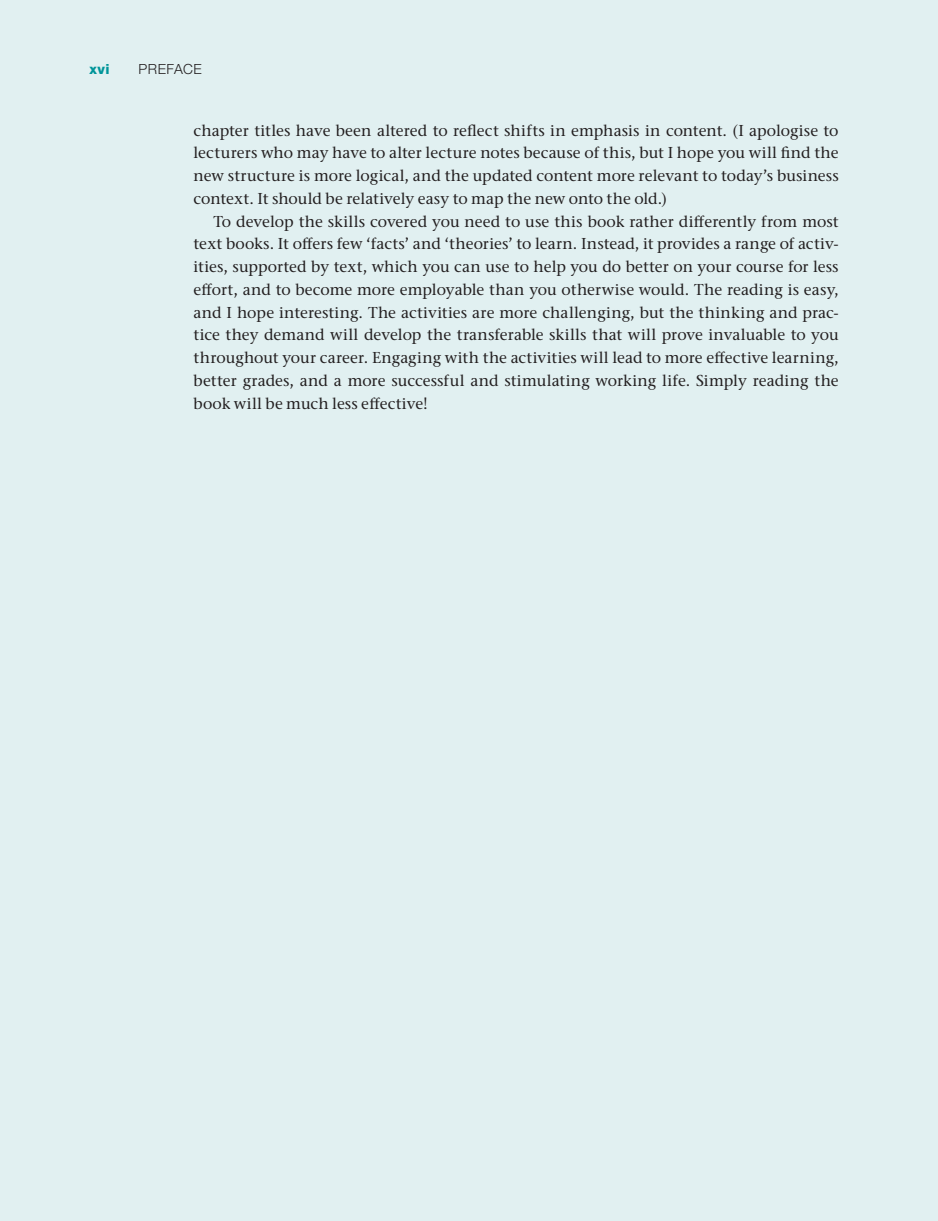
<style>
.page{position:relative;width:938px;height:1221px;background:#fff}
.page>*{position:absolute;margin:0;border:0;box-sizing:border-box;transform-origin:0 0}
.t1{font:500 15.75px "Stone Serif ITC Pro";letter-spacing:.005em;color:#231f20}
.t2{font:300 14px "Helvetica Neue LTW1 G";letter-spacing:.04em;color:#231f20}
.t3{font:800 14px "Helvetica Neue LTW1 G";color:#00959a}
</style>
<div class="page">
<div style="left:0;top:0;width:938px;height:1220px;background:#e1f0f1"></div>
<p class="t3" style="left:89px;top:61px;width:22px">xvi</p>
<p class="t2" style="left:139px;top:61px;width:63px">PREFACE</p>
<p class="t1" style="left:193px;top:121px;width:646px">chapter titles have been altered to reflect shifts in emphasis in content. (I apologise to</p>
<p class="t1" style="left:193px;top:143px;width:646px">lecturers who may have to alter lecture notes because of this, but I hope you will find the</p>
<p class="t1" style="left:193px;top:166px;width:646px">new structure is more logical, and the updated content more relevant to today’s business</p>
<p class="t1" style="left:193px;top:189px;width:475px">context. It should be relatively easy to map the new onto the old.)</p>
<p class="t1" style="left:213px;top:212px;width:627px">To develop the skills covered you need to use this book rather differently from most</p>
<p class="t1" style="left:193px;top:234px;width:646px">text books. It offers few ‘facts’ and ‘theories’ to learn. Instead, it provides a range of activ-</p>
<p class="t1" style="left:193px;top:257px;width:646px">ities, supported by text, which you can use to help you do better on your course for less</p>
<p class="t1" style="left:193px;top:280px;width:646px">effort, and to become more employable than you otherwise would. The reading is easy,</p>
<p class="t1" style="left:193px;top:302px;width:646px">and I hope interesting. The activities are more challenging, but the thinking and prac-</p>
<p class="t1" style="left:193px;top:325px;width:646px">tice they demand will develop the transferable skills that will prove invaluable to you</p>
<p class="t1" style="left:193px;top:348px;width:646px">throughout your career. Engaging with the activities will lead to more effective learning,</p>
<p class="t1" style="left:193px;top:371px;width:646px">better grades, and a more successful and stimulating working life. Simply reading the</p>
<p class="t1" style="left:193px;top:393px;width:236px">book will be much less effective!</p>
</div>
